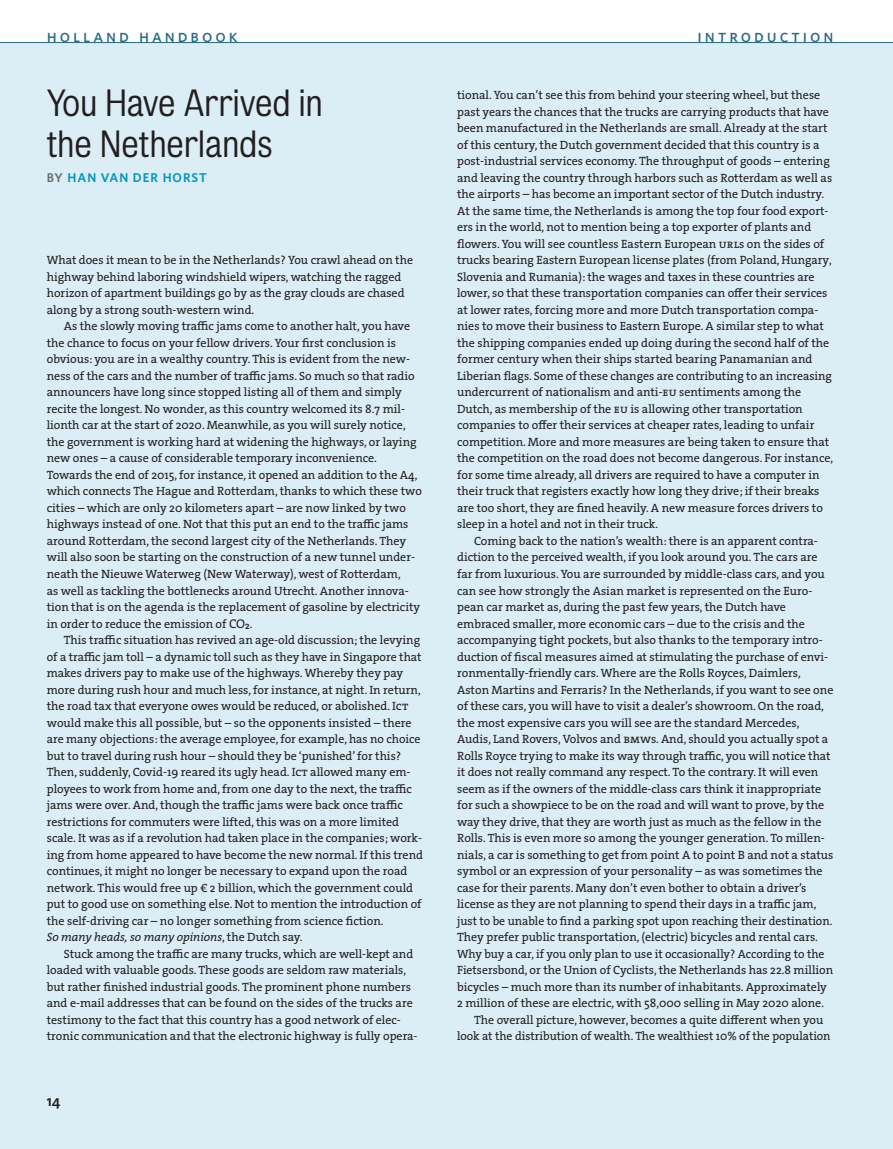
<style>
.page{position:relative;width:893px;height:1149px;background:#fff}
.page>*{position:absolute;margin:0;border:0;box-sizing:border-box;transform-origin:0 0}
.t1{font:34.5px/41.2px "Bureau Grotesque Five One";color:#231f20}
.t2{font:18px "Whitney Medium SC";letter-spacing:.165em;color:#256b84}
.t3{font:15px "Whitney Semibold SC";color:#231f20}
.t4{font:12.75px "Whitney Semibold SC";letter-spacing:.075em;color:#0096c5}
.t5{font:12px/16.5px "The Serif HP5 Plain";color:#231f20}
.t6{font:12px "The Serif HP5 Plain IT";color:#231f20}
.s1{color:#6c6d70}
.s2{font-size:12.75px}
.s3{font-family:"The Serif HP5 Plain"}
</style>
<div class="page">
<div style="left:0;top:43px;width:893px;height:1105px;background:#dbedf5"></div>
<hr style="left:0;top:42px;width:893px;height:1px;background:#256b84">
<h2 class="t2" style="left:47px;top:26px;width:192px">holland handbook</h2>
<h2 class="t2" style="left:698px;top:26px;width:137px">introduction</h2>
<h1 class="t1" style="left:47px;top:82px;width:277px">You Have Arrived in the Netherlands</h1>
<p class="t4" style="left:47px;top:170px;width:162px"><span class="s1">by</span> HAN VAN DER HORST</p>
<p class="t5" style="left:47px;top:252px;width:368px">What does it mean to be in the Netherlands? You crawl ahead on the highway behind laboring windshield wipers, watching the ragged horizon of apartment buildings go by as the gray clouds are chased along by a strong south-western wind.</p>
<p class="t5" style="left:47px;top:318px;width:377px;text-indent:17px">As the slowly moving traffic jams come to another halt, you have the chance to focus on your fellow drivers. Your first conclusion is obvious: you are in a wealthy country. This is evident from the new&shy;ness of the cars and the number of traffic jams. So much so that radio announcers have long since stopped listing all of them and simply recite the longest. No wonder, as this country welcomed its 8.7 mil&shy;lionth car at the start of 2020. Meanwhile, as you will surely notice, the government is working hard at widening the highways, or laying new ones – a cause of considerable temporary inconvenience.<br>Towards the end of 2015, for instance, it opened an addition to the A4, which connects The Hague and Rotterdam, thanks to which these two cities – which are only 20 kilometers apart – are now linked by two highways instead of one. Not that this put an end to the traffic jams around Rotterdam, the second largest city of the Netherlands. They will also soon be starting on the construction of a new tunnel under&shy;neath the Nieuwe Waterweg (New Waterway), west of Rotterdam,<br>as well as tackling the bottlenecks around Utrecht. Another innova&shy;tion that is on the agenda is the replacement of gasoline by electricity in order to reduce the emission of <span class="s2">CO₂</span>.</p>
<p class="t5" style="left:47px;top:631px;width:378px;text-indent:17px">This traffic situation has revived an age-old discussion; the levying of a traffic jam toll – a dynamic toll such as they have in Singapore that makes drivers pay to make use of the highways. Whereby they pay more during rush hour and much less, for instance, at night. In return, the road tax that everyone owes would be reduced, or abolished. ICT would make this all possible, but – so the opponents insisted – there are many objections: the average employee, for example, has no choice but to travel during rush hour – should they be ‘punished’ for this?<br>Then, suddenly, Covid-19 reared its ugly head. ICT allowed many em-- ployees to work from home and, from one day to the next, the traffic jams were over. And, though the traffic jams were back once traffic restrictions for commuters were lifted, this was on a more limited scale. It was as if a revolution had taken place in the companies; work&shy;ing from home appeared to have become the new normal. If this trend continues, it might no longer be necessary to expand upon the road network. This would free up € 2 billion, which the government could put to good use on something else. Not to mention the introduction of the self-driving car – no longer something from science fiction.</p>
<p class="t6" style="left:47px;top:929px;width:257px">So many heads, so many opinions<span class="s3">, the Dutch say.</span></p>
<p class="t5" style="left:47px;top:945px;width:372px;text-indent:17px">Stuck among the traffic are many trucks, which are well-kept and loaded with valuable goods. These goods are seldom raw materials, but rather finished industrial goods. The prominent phone numbers and e-mail addresses that can be found on the sides of the trucks are testimony to the fact that this country has a good network of elec&shy;tronic communication and that the electronic highway is fully opera-</p>
<p class="t3" style="left:47px;top:1091px;width:15px">14</p>
<p class="t5" style="left:457px;top:87px;width:378px">tional. You can’t see this from behind your steering wheel, but these past years the chances that the trucks are carrying products that have been manufactured in the Netherlands are small. Already at the start of this century, the Dutch government decided that this country is a post-industrial services economy. The throughput of goods – entering and leaving the country through harbors such as Rotterdam as well as the airports – has become an important sector of the Dutch industry.<br>At the same time, the Netherlands is among the top four food export&shy;ers in the world, not to mention being a top exporter of plants and flowers. You will see countless Eastern European URLs on the sides of trucks bearing Eastern European license plates (from Poland, Hungary, Slovenia and Rumania): the wages and taxes in these countries are lower, so that these transportation companies can offer their services at lower rates, forcing more and more Dutch transportation compa&shy;nies to move their business to Eastern Europe. A similar step to what the shipping companies ended up doing during the second half of the former century when their ships started bearing Panamanian and Liberian flags. Some of these changes are contributing to an increasing undercurrent of nationalism and anti-EU sentiments among the Dutch, as membership of the EU is allowing other transportation companies to offer their services at cheaper rates, leading to unfair competition. More and more measures are being taken to ensure that the competition on the road does not become dangerous. For instance, for some time already, all drivers are required to have a computer in their truck that registers exactly how long they drive; if their breaks are too short, they are fined heavily. A new measure forces drivers to sleep in a hotel and not in their truck.</p>
<p class="t5" style="left:474px;top:532px;width:345px">Coming back to the nation’s wealth: there is an apparent contra-</p>
<p class="t5" style="left:457px;top:549px;width:362px">diction to the perceived wealth, if you look around you. The cars are</p>
<p class="t5" style="left:457px;top:565px;width:369px">far from luxurious. You are surrounded by middle-class cars, and you</p>
<p class="t5" style="left:457px;top:582px;width:357px">can see how strongly the Asian market is represented on the Euro-</p>
<p class="t5" style="left:457px;top:598px;width:330px">pean car market as, during the past few years, the Dutch have</p>
<p class="t5" style="left:457px;top:615px;width:349px">embraced smaller, more economic cars – due to the crisis and the</p>
<p class="t5" style="left:457px;top:631px;width:367px">accompanying tight pockets, but also thanks to the temporary intro-</p>
<p class="t5" style="left:457px;top:648px;width:373px">duction of fiscal measures aimed at stimulating the purchase of envi-</p>
<p class="t5" style="left:457px;top:664px;width:345px">ronmentally-friendly cars. Where are the Rolls Royces, Daimlers,</p>
<p class="t5" style="left:457px;top:681px;width:378px">Aston Martins and Ferraris? In the Netherlands, if you want to see one</p>
<p class="t5" style="left:457px;top:697px;width:368px">of these cars, you will have to visit a dealer’s showroom. On the road,</p>
<p class="t5" style="left:457px;top:714px;width:344px">the most expensive cars you will see are the standard Mercedes,</p>
<p class="t5" style="left:457px;top:730px;width:373px">Audis, Land Rovers, Volvos and BMWs. And, should you actually spot a</p>
<p class="t5" style="left:457px;top:747px;width:375px">Rolls Royce trying to make its way through traffic, you will notice that</p>
<p class="t5" style="left:457px;top:763px;width:363px">it does not really command any respect. To the contrary. It will even</p>
<p class="t5" style="left:457px;top:780px;width:366px">seem as if the owners of the middle-class cars think it inappropriate</p>
<p class="t5" style="left:457px;top:796px;width:369px">for such a showpiece to be on the road and will want to prove, by the</p>
<p class="t5" style="left:457px;top:813px;width:366px">way they drive, that they are worth just as much as the fellow in the</p>
<p class="t5" style="left:457px;top:829px;width:369px">Rolls. This is even more so among the younger generation. To millen-</p>
<p class="t5" style="left:457px;top:846px;width:378px">nials, a car is something to get from point A to point B and not a status</p>
<p class="t5" style="left:457px;top:862px;width:367px">symbol or an expression of your personality – as was sometimes the</p>
<p class="t5" style="left:457px;top:879px;width:351px">case for their parents. Many don’t even bother to obtain a driver’s</p>
<p class="t5" style="left:457px;top:895px;width:361px">license as they are not planning to spend their days in a traffic jam,</p>
<p class="t5" style="left:457px;top:912px;width:377px">just to be unable to find a parking spot upon reaching their destination.</p>
<p class="t5" style="left:457px;top:928px;width:362px">They prefer public transportation, (electric) bicycles and rental cars.</p>
<p class="t5" style="left:457px;top:945px;width:369px">Why buy a car, if you only plan to use it occasionally? According to the</p>
<p class="t5" style="left:457px;top:961px;width:377px">Fietsersbond, or the Union of Cyclists, the Netherlands has 22.8 million</p>
<p class="t5" style="left:457px;top:978px;width:371px">bicycles – much more than its number of inhabitants. Approximately</p>
<p class="t5" style="left:457px;top:994px;width:368px">2 million of these are electric, with 58,000 selling in May 2020 alone.</p>
<p class="t5" style="left:474px;top:1011px;width:351px">The overall picture, however, becomes a quite different when you</p>
<p class="t5" style="left:457px;top:1027px;width:375px">look at the distribution of wealth. The wealthiest 10% of the population</p>
</div>
